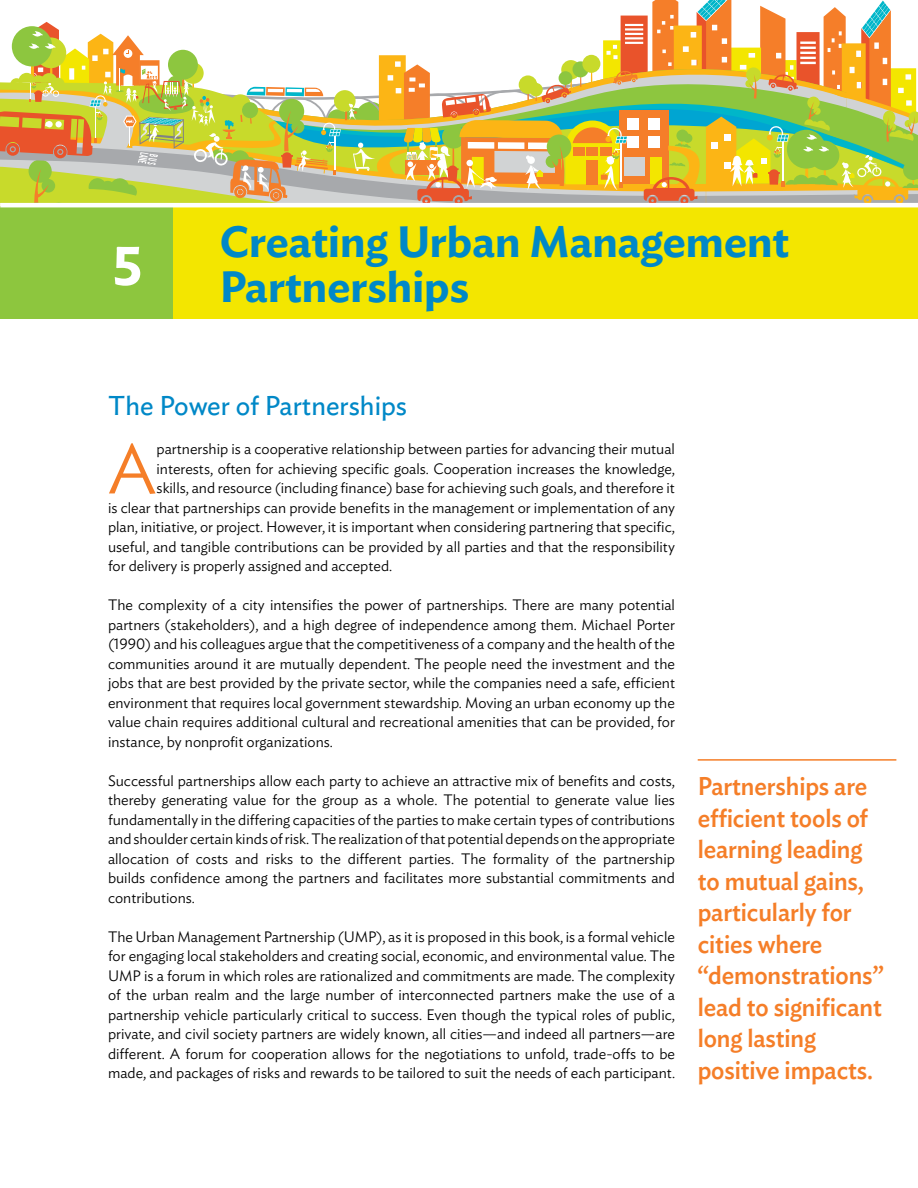
<style>
.page{position:relative;width:918px;height:1188px;background:#fff}
.page>*{position:absolute;margin:0;border:0;box-sizing:border-box;transform-origin:0 0}
.t1{font:300 69.9px "Ideal Sans";color:#f57e28}
.t2{font:600 55.5px "Ideal Sans";color:#fff}
.t3{font:600 43.5px/45px "Ideal Sans";color:#0088c7}
.t4{font:27px "Ideal Sans";color:#0088c7}
.t5{font:500 25.5px/31.5px "Ideal Sans";letter-spacing:-.005em;color:#f57e28;scale:.95 1}
.t6{font:300 15px/19.5px "Ideal Sans";color:#000;text-align:justify}
</style>
<div class="page">
<svg style="left:0;top:0;width:918px;height:203px"></svg>
<hr style="left:698px;top:759px;width:198px;height:2px;background:#f57e28">
<div style="left:0;top:206px;width:918px;height:113px;background:#f3e600"></div>
<div style="left:0;top:206px;width:173px;height:113px;background:#8dc63e"></div>
<hr style="left:0;top:203px;width:918px;height:4px;background:#fff">
<h2 class="t2" style="left:112px;top:222px;width:32px">5</h2>
<h3 class="t3" style="left:220px;top:216px;width:571px">Creating Urban Management<br>Partnerships</h3>
<h3 class="t4" style="left:108px;top:386px;width:301px">The Power of Partnerships</h3>
<h1 class="t1" style="left:108px;top:416px;width:50px">A</h1>
<p class="t6" style="left:157px;top:438px;width:520px">partnership is a cooperative relationship between parties for advancing their mutual</p>
<p class="t6" style="left:157px;top:458px;width:520px">interests, often for achieving specific goals. Cooperation increases the knowledge,</p>
<p class="t6" style="left:157px;top:477px;width:520px">skills, and resource (including finance) base for achieving such goals, and therefore it</p>
<p class="t6" style="left:108px;top:497px;width:569px">is clear that partnerships can provide benefits in the management or implementation of any</p>
<p class="t6" style="left:108px;top:516px;width:569px">plan, initiative, or project. However, it is important when considering partnering that specific,</p>
<p class="t6" style="left:108px;top:536px;width:568px">useful, and tangible contributions can be provided by all parties and that the responsibility</p>
<p class="t6" style="left:108px;top:555px;width:286px">for delivery is properly assigned and accepted.</p>
<p class="t6" style="left:108px;top:594px;width:569px">The complexity of a city intensifies the power of partnerships. There are many potential partners (stakeholders), and a high degree of independence among them. Michael Porter (1990) and his colleagues argue that the competitiveness of a company and the health of the communities around it are mutually dependent. The people need the investment and the jobs that are best provided by the private sector, while the companies need a safe, efficient environment that requires local government stewardship. Moving an urban economy up the value chain requires additional cultural and recreational amenities that can be provided, for instance, by nonprofit organizations.</p>
<p class="t6" style="left:108px;top:770px;width:569px">Successful partnerships allow each party to achieve an attractive mix of benefits and costs, thereby generating value for the group as a whole. The potential to generate value lies fundamentally in the differing capacities of the parties to make certain types of contributions and shoulder certain kinds of risk. The realization of that potential depends on the appropriate allocation of costs and risks to the different parties. The formality of the partnership builds confidence among the partners and facilitates more substantial commitments and contributions.</p>
<p class="t6" style="left:108px;top:926px;width:569px">The Urban Management Partnership (UMP), as it is proposed in this book, is a formal vehicle for engaging local stakeholders and creating social, economic, and environmental value. The UMP is a forum in which roles are rationalized and commitments are made. The complexity of the urban realm and the large number of interconnected partners make the use of a partnership vehicle particularly critical to success. Even though the typical roles of public, private, and civil society partners are widely known, all cities—and indeed all partners—are different. A forum for cooperation allows for the negotiations to unfold, trade-offs to be made, and packages of risks and rewards to be tailored to suit the needs of each participant.</p>
<h3 class="t5" style="left:698px;top:769px;width:197px">Partnerships are efficient tools of learning leading to mutual gains, particularly for cities where “demonstrations” lead to significant long lasting positive impacts.</h3>
</div>
